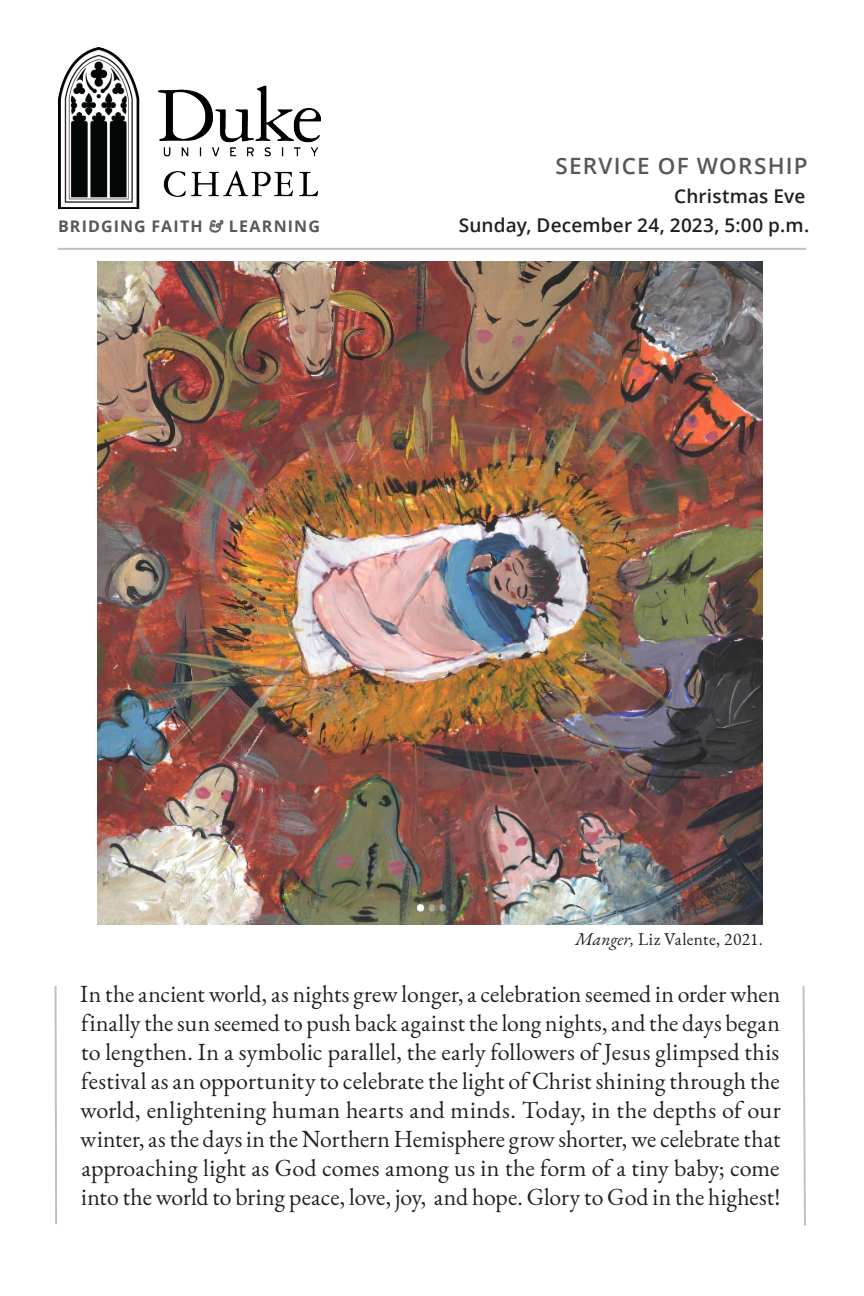
<style>
.page{position:relative;width:864px;height:1296px;background:#fff}
.page>*{position:absolute;margin:0;border:0;box-sizing:border-box;transform-origin:0 0}
.t1{font:24px/29px "EB Garamond";color:#231f20;text-align:justify}
.t2{font:600 22.4px "Open Sans";letter-spacing:.05em;color:#57585a}
.t3{font:600 19px/29px "Open Sans";letter-spacing:.01em;color:#231f20;text-align:right}
.t4{font:17.6px "EB Garamond";letter-spacing:.015em;color:#231f20}
.t5{font:700 16px "Open Sans";letter-spacing:.07em;color:#57585a}
.s1{font-family:"EB Garamond";font-weight:400;font-style:italic;color:#808285}
.s2{font-style:italic}
</style>
<div class="page">
<img style="left:58px;top:48px;width:263px;height:160px">
<hr style="left:58px;top:248px;width:748px;height:2px;background:#808285">
<svg style="left:54px;top:986px;width:3px;height:239px"></svg>
<svg style="left:802px;top:986px;width:4px;height:240px"></svg>
<img style="left:98px;top:261px;width:665px;height:663px">
<p class="t5" style="left:58px;top:215px;width:263px">BRIDGING FAITH <span class="s1">&amp;</span> LEARNING</p>
<p class="t2" style="left:556px;top:151px;width:253px">SERVICE OF WORSHIP</p>
<p class="t3" style="left:459px;top:181px;width:352px">Christmas Eve<br>Sunday, December 24, 2023, 5:00 p.m.</p>
<p class="t4" style="left:576px;top:927px;width:189px"><span class="s2">Manger,</span> Liz Valente, 2021.</p>
<p class="t1" style="left:80px;top:979px;width:702px">In the ancient world, as nights grew longer, a celebration seemed in order when finally the sun seemed to push back against the long nights, and the days began to lengthen. In a symbolic parallel, the early followers of Jesus glimpsed this festival as an opportunity to celebrate the light of Christ shining through the world, enlightening human hearts and minds. Today, in the depths of our winter, as the days in the Northern Hemisphere grow shorter, we celebrate that approaching light as God comes among us in the form of a tiny baby; come into the world to bring peace, love, joy, and hope. Glory to God in the highest!</p>
</div>
